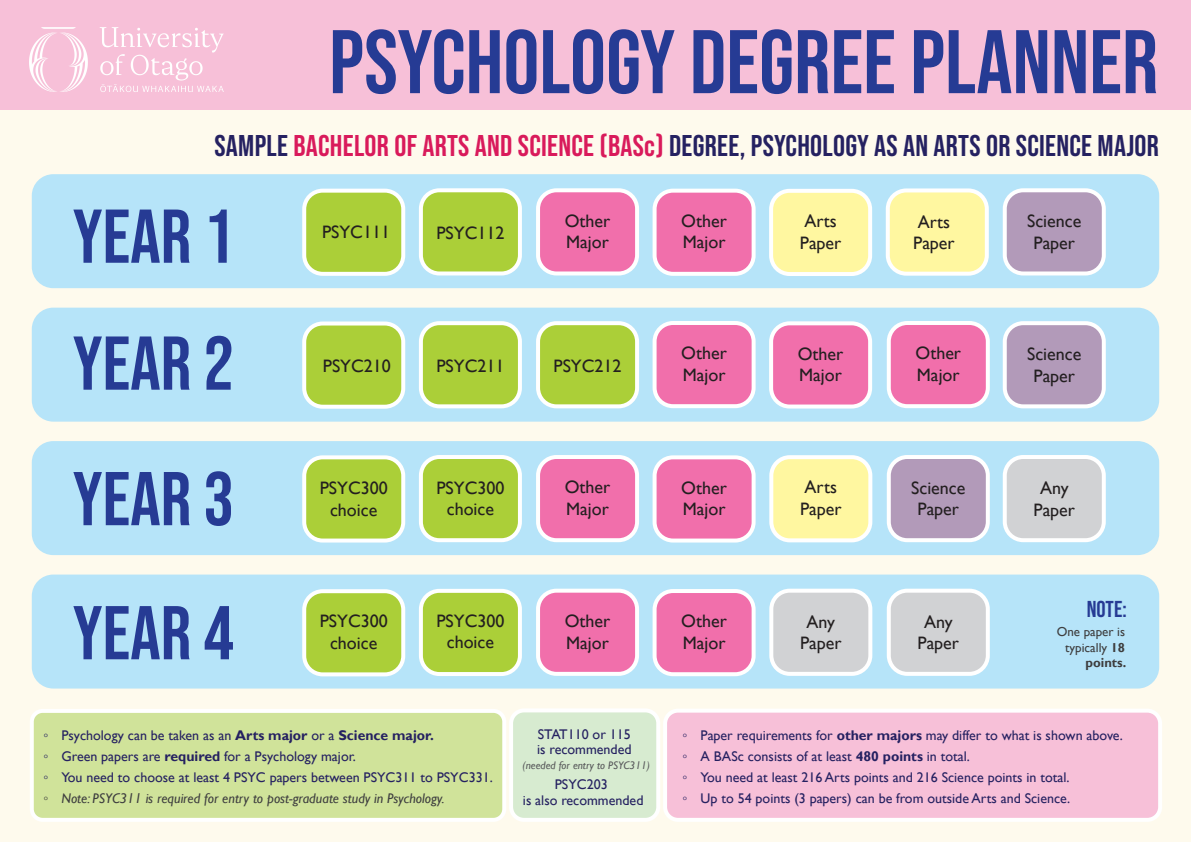
<style>
.page{position:relative;width:1191px;height:842px;background:#fefaed}
.page>*{position:absolute;margin:0;border:0;box-sizing:border-box;transform-origin:0 0}
.t1{font:90px "Bebas Neue";color:#263b94}
.t2{font:76px/126.9px "Bebas Neue";color:#263b94}
.t3{font:30px "Bebas Neue";letter-spacing:.01em;color:#252161}
.t4{font:23px "Bebas Neue";color:#263b94}
.t5{font:18px/21.6px "Gill Sans";color:#231f20}
.t6{font:14px/21px "Gill Sans";color:#252161}
.t7{font:13px/15.6px "Gill Sans";color:#3e3e3f;text-align:right}
.t8{font:italic 11px "Gill Sans";color:#57585a}
.s1{color:#d91a5b}
.s2{font-family:"Bebas Neue Pro";font-weight:700;color:#d91a5b}
.s3{font-weight:700}
.s4{font-family:"Times New Roman"}
.s5{font-family:"Times New Roman";color:#3e3e3f}
.s6{font-style:italic;color:#3e3e3f}
</style>
<div class="page">
<div style="left:32px;top:174px;width:1127px;height:114px;background:#b6e4f9;border-radius:22px"></div>
<div style="left:32px;top:308px;width:1127px;height:114px;background:#b6e4f9;border-radius:22px"></div>
<div style="left:32px;top:441px;width:1127px;height:114px;background:#b6e4f9;border-radius:22px"></div>
<div style="left:32px;top:574px;width:1127px;height:114px;background:#b6e4f9;border-radius:22px"></div>
<div style="left:304px;top:191px;width:99px;height:83px;background:#abcf38;border-radius:18px"></div>
<div style="left:302px;top:189px;width:103px;height:87px;border:4px solid #fff;border-radius:18px"></div>
<div style="left:421px;top:190px;width:99px;height:83px;background:#abcf38;border-radius:18px"></div>
<div style="left:419px;top:188px;width:103px;height:87px;border:4px solid #fff;border-radius:18px"></div>
<div style="left:304px;top:323px;width:99px;height:84px;background:#abcf38;border-radius:18px"></div>
<div style="left:302px;top:321px;width:103px;height:88px;border:4px solid #fff;border-radius:18px"></div>
<div style="left:421px;top:323px;width:99px;height:83px;background:#abcf38;border-radius:18px"></div>
<div style="left:419px;top:321px;width:103px;height:87px;border:4px solid #fff;border-radius:18px"></div>
<div style="left:304px;top:457px;width:99px;height:83px;background:#abcf38;border-radius:18px"></div>
<div style="left:302px;top:455px;width:103px;height:87px;border:4px solid #fff;border-radius:18px"></div>
<div style="left:421px;top:457px;width:99px;height:83px;background:#abcf38;border-radius:18px"></div>
<div style="left:419px;top:455px;width:103px;height:87px;border:4px solid #fff;border-radius:18px"></div>
<div style="left:304px;top:591px;width:99px;height:83px;background:#abcf38;border-radius:18px"></div>
<div style="left:302px;top:589px;width:103px;height:87px;border:4px solid #fff;border-radius:18px"></div>
<div style="left:421px;top:591px;width:99px;height:83px;background:#abcf38;border-radius:18px"></div>
<div style="left:419px;top:589px;width:103px;height:87px;border:4px solid #fff;border-radius:18px"></div>
<div style="left:538px;top:323px;width:99px;height:83px;background:#abcf38;border-radius:18px"></div>
<div style="left:536px;top:321px;width:103px;height:87px;border:4px solid #fff;border-radius:18px"></div>
<div style="left:538px;top:190px;width:99px;height:83px;background:#f16fab;border-radius:18px"></div>
<div style="left:536px;top:188px;width:103px;height:87px;border:4px solid #fff;border-radius:18px"></div>
<div style="left:654px;top:191px;width:99px;height:83px;background:#f16fab;border-radius:18px"></div>
<div style="left:652px;top:189px;width:103px;height:87px;border:4px solid #fff;border-radius:18px"></div>
<div style="left:654px;top:323px;width:99px;height:83px;background:#f16fab;border-radius:18px"></div>
<div style="left:652px;top:321px;width:103px;height:87px;border:4px solid #fff;border-radius:18px"></div>
<div style="left:771px;top:323px;width:99px;height:83px;background:#f16fab;border-radius:18px"></div>
<div style="left:769px;top:321px;width:103px;height:87px;border:4px solid #fff;border-radius:18px"></div>
<div style="left:538px;top:457px;width:99px;height:83px;background:#f16fab;border-radius:18px"></div>
<div style="left:536px;top:455px;width:103px;height:87px;border:4px solid #fff;border-radius:18px"></div>
<div style="left:654px;top:457px;width:99px;height:83px;background:#f16fab;border-radius:18px"></div>
<div style="left:652px;top:455px;width:103px;height:87px;border:4px solid #fff;border-radius:18px"></div>
<div style="left:538px;top:591px;width:99px;height:83px;background:#f16fab;border-radius:18px"></div>
<div style="left:536px;top:589px;width:103px;height:87px;border:4px solid #fff;border-radius:18px"></div>
<div style="left:654px;top:591px;width:99px;height:83px;background:#f16fab;border-radius:18px"></div>
<div style="left:652px;top:589px;width:103px;height:87px;border:4px solid #fff;border-radius:18px"></div>
<div style="left:888px;top:323px;width:99px;height:83px;background:#f16fab;border-radius:18px"></div>
<div style="left:886px;top:321px;width:103px;height:87px;border:4px solid #fff;border-radius:18px"></div>
<div style="left:32px;top:711px;width:472px;height:109px;background:#d0e39a;border-radius:11px"></div>
<div style="left:30px;top:709px;width:476px;height:113px;border:4px solid #fff;border-radius:11px"></div>
<div style="left:771px;top:191px;width:99px;height:83px;background:#fff7a0;border-radius:18px"></div>
<div style="left:769px;top:189px;width:103px;height:87px;border:4px solid #fff;border-radius:18px"></div>
<div style="left:887px;top:190px;width:99px;height:84px;background:#fff7a0;border-radius:18px"></div>
<div style="left:885px;top:188px;width:103px;height:88px;border:4px solid #fff;border-radius:18px"></div>
<div style="left:1004px;top:190px;width:99px;height:83px;background:#b29ab9;border-radius:18px"></div>
<div style="left:1002px;top:188px;width:103px;height:87px;border:4px solid #fff;border-radius:18px"></div>
<div style="left:1004px;top:323px;width:99px;height:83px;background:#b29ab9;border-radius:18px"></div>
<div style="left:1002px;top:321px;width:103px;height:87px;border:4px solid #fff;border-radius:18px"></div>
<div style="left:771px;top:457px;width:99px;height:83px;background:#fff7a0;border-radius:18px"></div>
<div style="left:769px;top:455px;width:103px;height:87px;border:4px solid #fff;border-radius:18px"></div>
<div style="left:888px;top:457px;width:99px;height:83px;background:#b29ab9;border-radius:18px"></div>
<div style="left:886px;top:455px;width:103px;height:87px;border:4px solid #fff;border-radius:18px"></div>
<div style="left:1004px;top:457px;width:99px;height:83px;background:#d1d2d4;border-radius:18px"></div>
<div style="left:1002px;top:455px;width:103px;height:87px;border:4px solid #fff;border-radius:18px"></div>
<div style="left:771px;top:591px;width:99px;height:83px;background:#d1d2d4;border-radius:18px"></div>
<div style="left:769px;top:589px;width:103px;height:87px;border:4px solid #fff;border-radius:18px"></div>
<div style="left:888px;top:591px;width:99px;height:83px;background:#d1d2d4;border-radius:18px"></div>
<div style="left:886px;top:589px;width:103px;height:87px;border:4px solid #fff;border-radius:18px"></div>
<div style="left:511px;top:710px;width:147px;height:110px;background:#d7ebd0;border-radius:13px"></div>
<div style="left:509px;top:708px;width:151px;height:114px;border:4px solid #fff;border-radius:13px"></div>
<div style="left:665px;top:711px;width:495px;height:109px;background:#f7c0d8;border-radius:13px"></div>
<div style="left:663px;top:709px;width:499px;height:113px;border:4px solid #fff;border-radius:13px"></div>
<div style="left:0;top:0;width:1191px;height:110px;background:#f7c0d8"></div>
<img style="left:29px;top:27px;width:195px;height:65px">
<h1 class="t1" style="left:329px;top:11px;width:830px">PSYCHOLOGY DEGREE PLANNER</h1>
<h3 class="t3" style="left:214px;top:129px;width:946px">SAMPLE <span class="s1">BACHELOR OF ARTS AND SCIENCE (</span><span class="s2">BASc</span><span class="s1">)</span> DEGREE, PSYCHOLOGY AS AN ARTS OR SCIENCE MAJOR</h3>
<h2 class="t2" style="left:73px;top:172px;width:163px">YEAR 1<br>YEAR 2</h2>
<p class="t5" style="left:322px;top:221px;width:70px">PSYC111</p>
<p class="t5" style="left:436px;top:222px;width:70px">PSYC112</p>
<p class="t5" style="left:323px;top:355px;width:70px">PSYC210</p>
<p class="t5" style="left:436px;top:355px;width:70px">PSYC211</p>
<p class="t5" style="left:565px;top:210px;width:47px">Other<br>Major</p>
<p class="t5" style="left:681px;top:210px;width:47px">Other<br>Major</p>
<p class="t5" style="left:800px;top:210px;width:43px">Arts<br>Paper</p>
<p class="t5" style="left:913px;top:211px;width:43px">Arts<br>Paper</p>
<p class="t5" style="left:1027px;top:211px;width:56px;text-align:center">Science<br>Paper</p>
<p class="t5" style="left:553px;top:355px;width:70px">PSYC212</p>
<p class="t5" style="left:681px;top:343px;width:47px">Other<br>Major</p>
<p class="t5" style="left:798px;top:343px;width:47px">Other<br>Major</p>
<p class="t5" style="left:915px;top:343px;width:47px">Other<br>Major</p>
<p class="t5" style="left:1027px;top:343px;width:56px;text-align:center">Science<br>Paper</p>
<h2 class="t2" style="left:73px;top:431px;width:163px;line-height:134.1px">YEAR 3<br>YEAR 4</h2>
<p class="t5" style="left:320px;top:477px;width:70px;text-align:center">PSYC300 choice</p>
<p class="t5" style="left:436px;top:477px;width:70px;text-align:center">PSYC300 choice</p>
<p class="t5" style="left:565px;top:477px;width:47px">Other<br>Major</p>
<p class="t5" style="left:681px;top:477px;width:47px">Other<br>Major</p>
<p class="t5" style="left:800px;top:477px;width:43px">Arts<br>Paper</p>
<p class="t5" style="left:911px;top:477px;width:56px;text-align:center">Science<br>Paper</p>
<p class="t5" style="left:1033px;top:477px;width:43px;text-align:center">Any<br>Paper</p>
<p class="t5" style="left:320px;top:610px;width:70px;text-align:center">PSYC300 choice</p>
<p class="t5" style="left:436px;top:610px;width:70px;text-align:center">PSYC300 choice</p>
<p class="t5" style="left:565px;top:610px;width:47px">Other<br>Major</p>
<p class="t5" style="left:681px;top:611px;width:47px">Other<br>Major</p>
<p class="t5" style="left:800px;top:611px;width:43px;text-align:center">Any<br>Paper</p>
<p class="t5" style="left:917px;top:611px;width:43px;text-align:center">Any<br>Paper</p>
<h3 class="t4" style="left:1086px;top:596px;width:41px">NOTE:</h3>
<p class="t7" style="left:1056px;top:624px;width:71px">One paper is typically <span class="s3">18 points.</span></p>
<p class="t6" style="left:43px;top:725px;width:451px"><span class="s4">◦</span> Psychology can be taken as an <span class="s3">Arts major</span> or a <span class="s3">Science major.<br></span><span class="s4">◦</span> Green papers are <span class="s3">required</span> for a Psychology major.<br><span class="s4">◦</span> You need to choose at least 4 PSYC papers between PSYC311 to PSYC331. <span class="s5">◦</span> <span class="s6">Note: PSYC311 is required for entry to post-graduate study in Psychology.</span></p>
<p class="t6" style="left:537px;top:727px;width:96px;line-height:15px">STAT110 or 115 is recommended</p>
<p class="t8" style="left:522px;top:759px;width:129px">(needed for entry to PSYC311)</p>
<p class="t6" style="left:523px;top:777px;width:122px;line-height:16px;text-align:center">PSYC203<br>is also recommended</p>
<p class="t6" style="left:682px;top:725px;width:442px"><span class="s4">◦</span> Paper requirements for <span class="s3">other majors</span> may differ to what is shown above. <span class="s4">◦</span> A BASc consists of at least <span class="s3">480 points</span> in total.<br><span class="s4">◦</span> You need at least 216 Arts points and 216 Science points in total.<br><span class="s4">◦</span> Up to 54 points (3 papers) can be from outside Arts and Science.</p>
</div>
